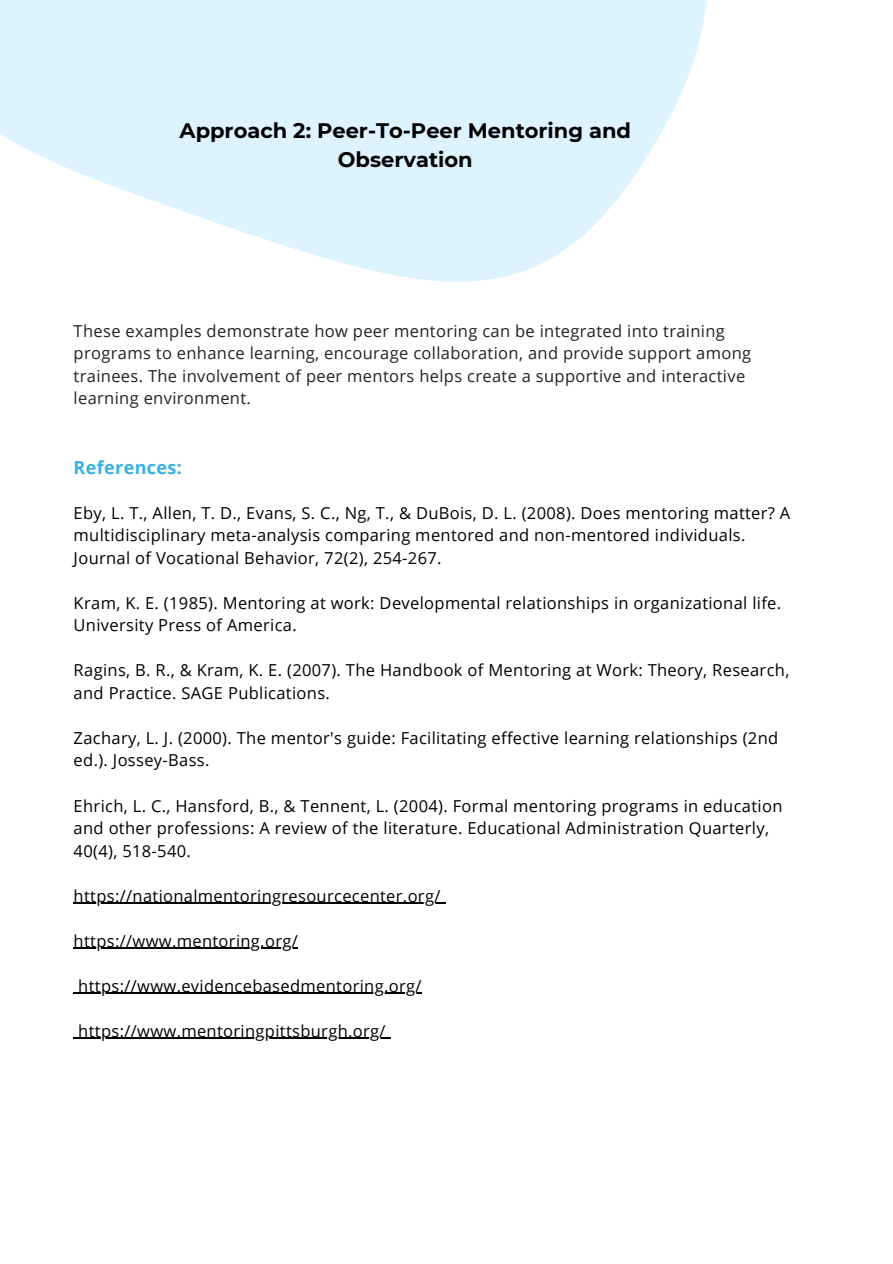
<style>
.page{position:relative;width:893px;height:1264px;background:#fff}
.page>*{position:absolute;margin:0;border:0;box-sizing:border-box;transform-origin:0 0}
.t1{font:700 21px "Montserrat";color:#000}
.t2{font:700 18px "Open Sans";letter-spacing:.02em;color:#35b1e3}
.t3{font:16.5px/22.5px "Open Sans";letter-spacing:.02em;color:#000}
.t4{font:16.5px/22.5px "Open Sans";letter-spacing:.02em;color:#222}
</style>
<div class="page">
<svg style="left:0;top:0;width:707px;height:282px;fill:#ddf3ff"></svg>
<hr style="left:74px;top:902px;width:367px;height:1px;background:#000">
<hr style="left:74px;top:947px;width:224px;height:1px;background:#000">
<hr style="left:78px;top:992px;width:344px;height:1px;background:#000">
<hr style="left:78px;top:1037px;width:308px;height:1px;background:#000">
<p class="t1" style="left:179px;top:117px;width:453px">Approach 2: Peer-To-Peer Mentoring and</p>
<p class="t1" style="left:338px;top:147px;width:136px">Observation</p>
<p class="t4" style="left:74px;top:319px;width:679px">These examples demonstrate how peer mentoring can be integrated into training programs to enhance learning, encourage collaboration, and provide support among trainees. The involvement of peer mentors helps create a supportive and interactive learning environment.</p>
<p class="t2" style="left:74px;top:454px;width:110px">References:</p>
<p class="t3" style="left:74px;top:501px;width:718px">Eby, L. T., Allen, T. D., Evans, S. C., Ng, T., &amp; DuBois, D. L. (2008). Does mentoring matter? A multidisciplinary meta-analysis comparing mentored and non-mentored individuals.<br>Journal of Vocational Behavior, 72(2), 254-267.</p>
<p class="t3" style="left:74px;top:591px;width:709px">Kram, K. E. (1985). Mentoring at work: Developmental relationships in organizational life.<br>University Press of America.</p>
<p class="t3" style="left:74px;top:658px;width:717px">Ragins, B. R., &amp; Kram, K. E. (2007). The Handbook of Mentoring at Work: Theory, Research, and Practice. SAGE Publications.</p>
<p class="t3" style="left:74px;top:726px;width:706px">Zachary, L. J. (2000). The mentor's guide: Facilitating effective learning relationships (2nd ed.). Jossey-Bass.</p>
<p class="t3" style="left:74px;top:793px;width:710px">Ehrich, L. C., Hansford, B., &amp; Tennent, L. (2004). Formal mentoring programs in education and other professions: A review of the literature. Educational Administration Quarterly,<br>40(4), 518-540.</p>
<p class="t3" style="left:74px;top:883px;width:368px">https://nationalmentoringresourcecenter.org/</p>
<p class="t3" style="left:74px;top:928px;width:226px">https://www.mentoring.org/</p>
<p class="t3" style="left:78px;top:973px;width:345px">https://www.evidencebasedmentoring.org/</p>
<p class="t3" style="left:78px;top:1018px;width:309px">https://www.mentoringpittsburgh.org/</p>
</div>
